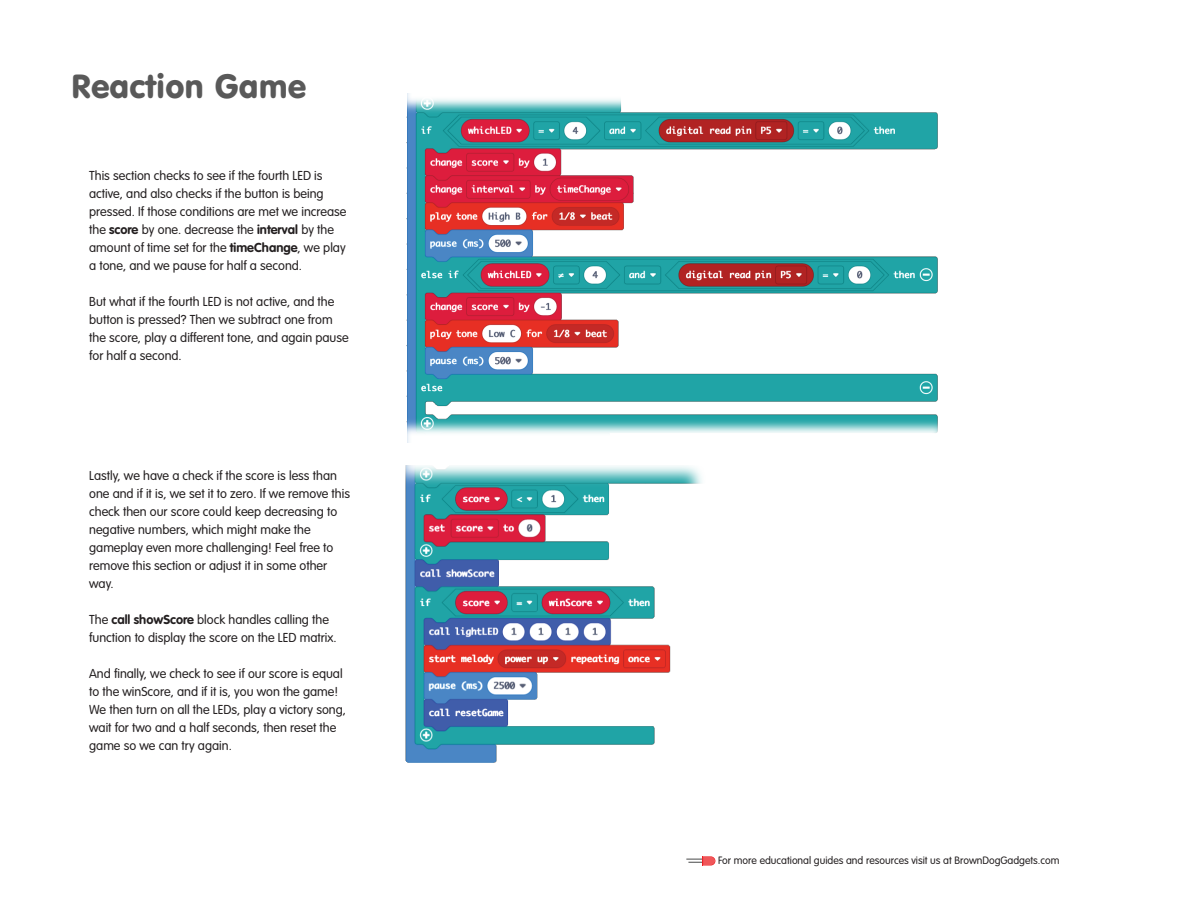
<style>
.page{position:relative;width:1188px;height:918px;background:#fff}
.page>*{position:absolute;margin:0;border:0;box-sizing:border-box;transform-origin:0 0}
.t1{font:33px "VAG Rounded BT";color:#595959}
.t2{font:300 12.75px/18px "VAG Rounded";color:#231f20}
.t3{font:300 10.5px "VAG Rounded";color:#231f20}
.s1{font-weight:700}
</style>
<div class="page">
<img style="left:406px;top:93px;width:532px;height:349px">
<svg style="left:686px;top:856px;width:29px;height:10px"></svg>
<img style="left:405px;top:465px;width:297px;height:298px">
<h1 class="t1" style="left:71px;top:65px;width:236px">Reaction Game</h1>
<p class="t2" style="left:89px;top:167px;width:259px">This section checks to see if the fourth LED is active, and also checks if the button is being pressed. If those conditions are met we increase the <span class="s1">score</span> by one. decrease the <span class="s1">interval</span> by the amount of time set for the <span class="s1">timeChange</span>, we play a tone, and we pause for half a second.</p>
<p class="t2" style="left:89px;top:293px;width:261px">But what if the fourth LED is not active, and the button is pressed? Then we subtract one from the score, play a different tone, and again pause for half a second.</p>
<p class="t2" style="left:89px;top:466px;width:262px">Lastly, we have a check if the score is less than one and if it is, we set it to zero. If we remove this check then our score could keep decreasing to negative numbers, which might make the gameplay even more challenging! Feel free to remove this section or adjust it in some other way.</p>
<p class="t2" style="left:89px;top:610px;width:249px">The <span class="s1">call showScore</span> block handles calling the function to display the score on the LED matrix.</p>
<p class="t2" style="left:89px;top:664px;width:258px">And finally, we check to see if our score is equal to the winScore, and if it is, you won the game!<br>We then turn on all the LEDs, play a victory song, wait for two and a half seconds, then reset the game so we can try again.</p>
<p class="t3" style="left:718px;top:854px;width:343px">For more educational guides and resources visit us at BrownDogGadgets.com</p>
</div>
